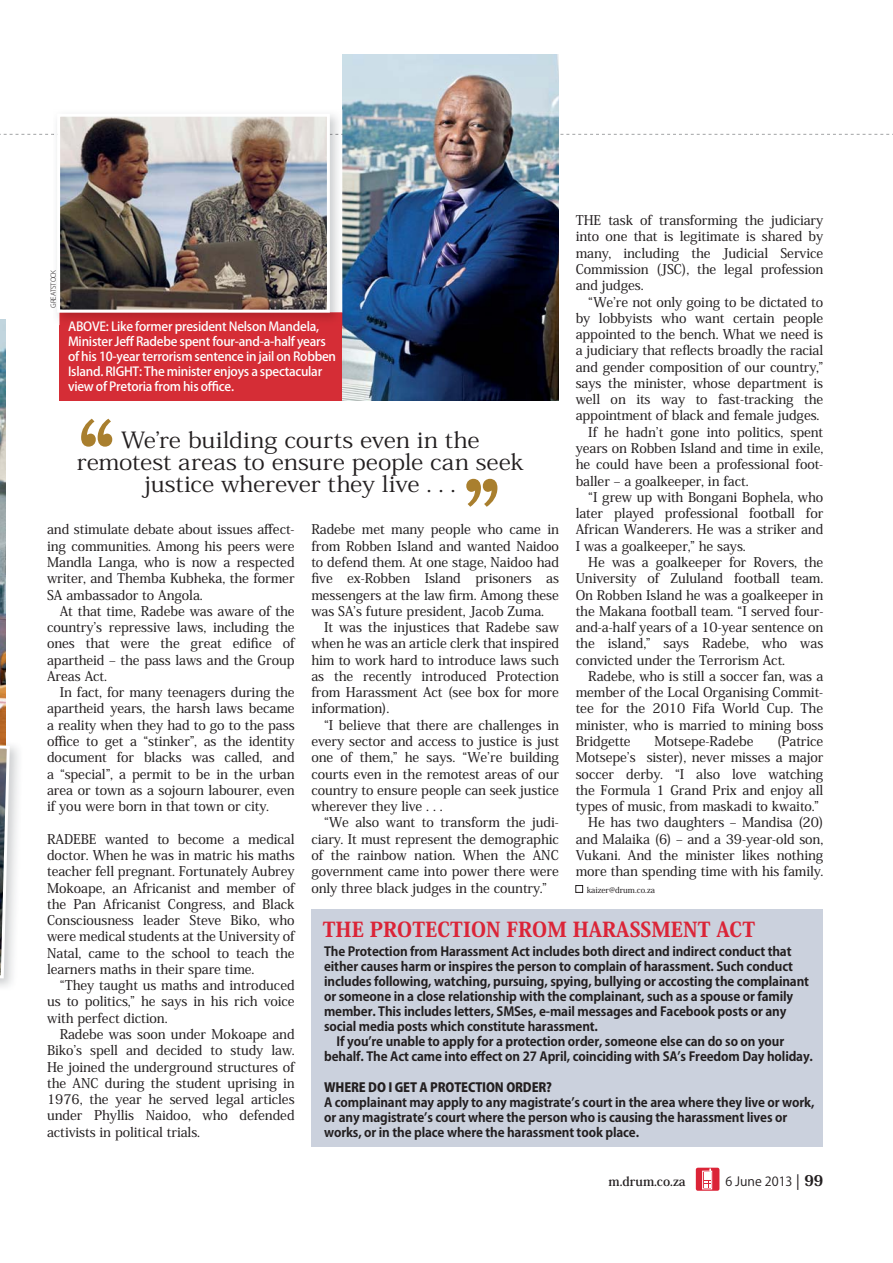
<style>
.page{position:relative;width:893px;height:1263px;background:#fff}
.page>*{position:absolute;margin:0;border:0;box-sizing:border-box;transform-origin:0 0}
.t1{font:22.2px/22.2px "Koz Min Pro Regular 90 msp RKSJ H";letter-spacing:-.01em;color:#231f20;text-align:center;scale:1.1 1}
.t2{font:20.4px "Koz Min Pro Heavy 90 msp RKSJ H";color:#db2437}
.t3{font:13.35px/16.4px "Koz Min Pro Medium 90 msp RKSJ H";letter-spacing:-.005em;color:#231f20;text-align:justify}
.t4{font:12.6px/15.1px "Koz Go Pro Bold 90 msp RKSJ H";letter-spacing:-.01em;color:#231f20}
.t5{font:12.6px "Koz Go Pro Heavy 90 msp RKSJ H";letter-spacing:-.01em;color:#231f20}
.t6{font:12.6px "Koz Min Pro Bold 90 msp RKSJ H";color:#231f20}
.t7{font:12.6px "Koz Go Pro Regular 90 msp RKSJ H";color:#231f20}
.t8{font:12.45px/15.1px "Koz Go Pro Medium 90 msp RKSJ H";letter-spacing:-.02em;color:#fff}
.t9{font:8.1px "Koz Min Pro Medium 90 msp RKSJ H";color:#231f20}
.t10{font:6.6px "Koz Go Pro Light 90 msp RKSJ H";letter-spacing:-.02em;color:#231f20}
.s1{color:#f7f7f8}
.s2{color:#f5f6f6}
.s3{font-family:"Koz Min Pro Heavy 90 msp RKSJ H";font-size:14.85px}
</style>
<div class="page">
<svg style="left:0;top:134px;width:893px;height:1px"></svg>
<img style="left:0;top:320px;width:5px;height:413px">
<img style="left:0;top:733px;width:19px;height:254px">
<svg style="left:0;top:736px;width:11px;height:244px"></svg>
<div style="left:311px;top:909px;width:512px;height:238px;background:#cbd1dd"></div>
<div style="left:575px;top:885px;width:8px;height:8px;border:1px solid #231f20"></div>
<svg style="left:81px;top:419px;width:31px;height:28px"></svg>
<svg style="left:466px;top:479px;width:31px;height:28px"></svg>
<div style="left:60px;top:313px;width:285px;height:88px;background:#d52d36"></div>
<img style="left:343px;top:55px;width:216px;height:345px">
<img style="left:53px;top:114px;width:289px;height:211px">
<img style="left:53px;top:134px;width:289px;height:1px">
<img style="left:60px;top:313px;width:282px;height:12px">
<img style="left:68px;top:321px;width:251px;height:4px">
<img style="left:61px;top:118px;width:265px;height:191px">
<div style="left:57px;top:114px;width:273px;height:199px;border:3px solid #fff"></div>
<svg style="left:696px;top:1168px;width:23px;height:23px"></svg>
<div style="left:702px;top:1171px;width:10px;height:18px;border:1px solid #fff"></div>
<div style="left:704px;top:1173px;width:6px;height:7px;background:#fff"></div>
<svg style="left:704px;top:1181px;width:6px;height:7px"></svg>
<p class="t3" style="left:576px;top:214px;width:249px">THE task of transforming the judiciary into one that is legitimate is shared by many, including the Judicial Service Commission (JSC), the legal profession and judges.</p>
<p class="t3" style="left:588px;top:295px;width:236px">“Weʼre not only going to be dictated to</p>
<p class="t3" style="left:576px;top:311px;width:249px">by lobbyists who want certain people</p>
<p class="t3" style="left:576px;top:328px;width:249px">appointed to the bench. What we need is</p>
<p class="t3" style="left:576px;top:344px;width:249px">a judiciary that reflects broadly the racial</p>
<p class="t3" style="left:576px;top:360px;width:249px">and gender composition of our country,”</p>
<p class="t3" style="left:576px;top:377px;width:249px">says the minister, whose department is</p>
<p class="t3" style="left:576px;top:393px;width:249px">well on its way to fast-tracking the</p>
<p class="t3" style="left:576px;top:409px;width:245px">appointment of black and female judges.</p>
<p class="t3" style="left:588px;top:425px;width:236px">If he hadnʼt gone into politics, spent</p>
<p class="t3" style="left:576px;top:442px;width:249px">years on Robben Island and time in exile,</p>
<p class="t3" style="left:576px;top:458px;width:249px">he could have been a professional foot-</p>
<p class="t3" style="left:576px;top:474px;width:174px">baller ‒ a goalkeeper, in fact.</p>
<p class="t3" style="left:588px;top:490px;width:236px">“I grew up with Bongani Bophela, who</p>
<p class="t3" style="left:576px;top:507px;width:249px">later played professional football for</p>
<p class="t3" style="left:576px;top:523px;width:249px">African Wanderers. He was a striker and</p>
<p class="t3" style="left:576px;top:539px;width:172px">I was a goalkeeper,” he says.</p>
<p class="t3" style="left:588px;top:556px;width:236px">He was a goalkeeper for Rovers, the</p>
<p class="t3" style="left:576px;top:572px;width:249px">University of Zululand football team.</p>
<p class="t3" style="left:576px;top:588px;width:249px">On Robben Island he was a goalkeeper in</p>
<p class="t3" style="left:576px;top:604px;width:249px">the Makana football team. “I served four-</p>
<p class="t3" style="left:576px;top:621px;width:249px">and-a-half years of a 10-year sentence on</p>
<p class="t3" style="left:576px;top:637px;width:249px">the island,” says Radebe, who was</p>
<p class="t3" style="left:576px;top:653px;width:211px">convicted under the Terrorism Act.</p>
<p class="t3" style="left:588px;top:669px;width:237px">Radebe, who is still a soccer fan, was a</p>
<p class="t3" style="left:576px;top:686px;width:249px">member of the Local Organising Commit-</p>
<p class="t3" style="left:576px;top:702px;width:249px">tee for the 2010 Fifa World Cup. The</p>
<p class="t3" style="left:576px;top:718px;width:249px">minister, who is married to mining boss</p>
<p class="t3" style="left:576px;top:735px;width:57px">Bridgette</p>
<p class="t3" style="left:654px;top:735px;width:101px">Motsepe-Radebe</p>
<p class="t3" style="left:777px;top:735px;width:48px">(Patrice</p>
<p class="t3" style="left:576px;top:751px;width:249px">Motsepeʼs sister), never misses a major</p>
<p class="t3" style="left:576px;top:767px;width:249px">soccer derby. “I also love watching</p>
<p class="t3" style="left:576px;top:783px;width:249px">the Formula 1 Grand Prix and enjoy all</p>
<p class="t3" style="left:576px;top:800px;width:245px">types of music, from maskadi to kwaito.”</p>
<p class="t3" style="left:588px;top:816px;width:236px">He has two daughters ‒ Mandisa (20)</p>
<p class="t3" style="left:576px;top:832px;width:249px">and Malaika (6) ‒ and a 39-year-old son,</p>
<p class="t3" style="left:576px;top:849px;width:249px">Vukani. And the minister likes nothing</p>
<p class="t3" style="left:576px;top:865px;width:249px">more than spending time with his family.</p>
<p class="t9" style="left:587px;top:886px;width:70px">kaizer@drum.co.za</p>
<p class="t10" style="left:51px;top:308px;width:40px;rotate:-90deg">GREATSTOCK</p>
<p class="t8" style="left:68px;top:320px;width:269px"><span class="s1">ABOVE: Lik</span>e <span class="s2">fo</span>rmer pre<span class="s1">sident Nel</span>son <span class="s1">Mandel</span>a, Minister Jeff Radebe spent four-and-a-half years of his 10-year terrorism sentence in jail on Robben Island. RIGHT: The minister enjoys a spectacular view of Pretoria from his office.</p>
<h1 class="t1" style="left:77px;top:431px;width:408px">Weʼre building courts even in the remotest areas to ensure people can seek justice wherever they live . . .</h1>
<p class="t3" style="left:311px;top:523px;width:249px">Radebe met many people who came in from Robben Island and wanted Naidoo to defend them. At one stage, Naidoo had five ex-Robben Island prisoners as messengers at the law firm. Among these was SAʼs future president, Jacob Zuma.</p>
<p class="t3" style="left:311px;top:621px;width:249px;text-indent:13px">It was the injustices that Radebe saw when he was an article clerk that inspired him to work hard to introduce laws such as the recently introduced Protection from Harassment Act (see box for more information).</p>
<p class="t3" style="left:311px;top:718px;width:249px;text-indent:13px">“I believe that there are challenges in every sector and access to justice is just one of them,” he says. “Weʼre building courts even in the remotest areas of our country to ensure people can seek justice wherever they live . . .</p>
<p class="t3" style="left:311px;top:816px;width:249px;text-indent:13px">“We also want to transform the judi&shy;ciary. It must represent the demographic of the rainbow nation. When the ANC government came into power there were only three black judges in the country.”</p>
<p class="t3" style="left:47px;top:523px;width:249px">and stimulate debate about issues affect&shy;ing communities. Among his peers were Mandla Langa, who is now a respected writer, and Themba Kubheka, the former SA ambassador to Angola.</p>
<p class="t3" style="left:47px;top:604px;width:249px;text-indent:13px">At that time, Radebe was aware of the countryʼs repressive laws, including the ones that were the great edifice of apartheid ‒ the pass laws and the Group Areas Act.</p>
<p class="t3" style="left:47px;top:686px;width:249px;text-indent:13px">In fact, for many teenagers during the apartheid years, the harsh laws became a reality when they had to go to the pass office to get a “stinker”, as the identity document for blacks was called, and a “special”, a permit to be in the urban area or town as a sojourn labourer, even if you were born in that town or city.</p>
<p class="t3" style="left:47px;top:832px;width:249px">RADEBE wanted to become a medical doctor. When he was in matric his maths teacher fell pregnant. Fortunately Aubrey Mokoape, an Africanist and member of the Pan Africanist Congress, and Black Consciousness leader Steve Biko, who were medical students at the University of Natal, came to the school to teach the learners maths in their spare time.</p>
<p class="t3" style="left:47px;top:979px;width:249px;text-indent:13px">“They taught us maths and introduced us to politics,” he says in his rich voice with perfect diction.</p>
<p class="t3" style="left:47px;top:1028px;width:249px;text-indent:13px">Radebe was soon under Mokoape and Bikoʼs spell and decided to study law.<br>He joined the underground structures of the ANC during the student uprising in 1976, the year he served legal articles under Phyllis Naidoo, who defended activists in political trials.</p>
<h2 class="t2" style="left:323px;top:922px;width:434px">THE PROTECTION FROM HARASSMENT ACT</h2>
<p class="t4" style="left:324px;top:945px;width:469px">The Protection from Harassment Act includes both direct and indirect conduct that</p>
<p class="t4" style="left:324px;top:960px;width:470px">either causes harm or inspires the person to complain of harassment. Such conduct</p>
<p class="t4" style="left:324px;top:975px;width:486px">includes following, watching, pursuing, spying, bullying or accosting the complainant</p>
<p class="t4" style="left:324px;top:990px;width:471px">or someone in a close relationship with the complainant, such as a spouse or family</p>
<p class="t4" style="left:324px;top:1005px;width:464px">member. This includes letters, SMSes, e-mail messages and Facebook posts or any</p>
<p class="t4" style="left:324px;top:1021px;width:275px">social media posts which constitute harassment.</p>
<p class="t4" style="left:337px;top:1036px;width:449px">If youʼre unable to apply for a protection order, someone else can do so on your</p>
<p class="t4" style="left:324px;top:1051px;width:490px">behalf. The Act came into effect on 27 April, coinciding with SAʼs Freedom Day holiday.</p>
<p class="t5" style="left:324px;top:1082px;width:230px">WHERE DO I GET A PROTECTION ORDER?</p>
<p class="t4" style="left:324px;top:1096px;width:492px">A complainant may apply to any magistrateʼs court in the area where they live or work, or any magistrateʼs court where the person who is causing the harassment lives or works, or in the place where the harassment took place.</p>
<p class="t6" style="left:609px;top:1176px;width:78px">m.drum.co.za</p>
<p class="t7" style="left:725px;top:1176px;width:99px">6 June 2013 <span class="s3">| 99</span></p>
</div>
